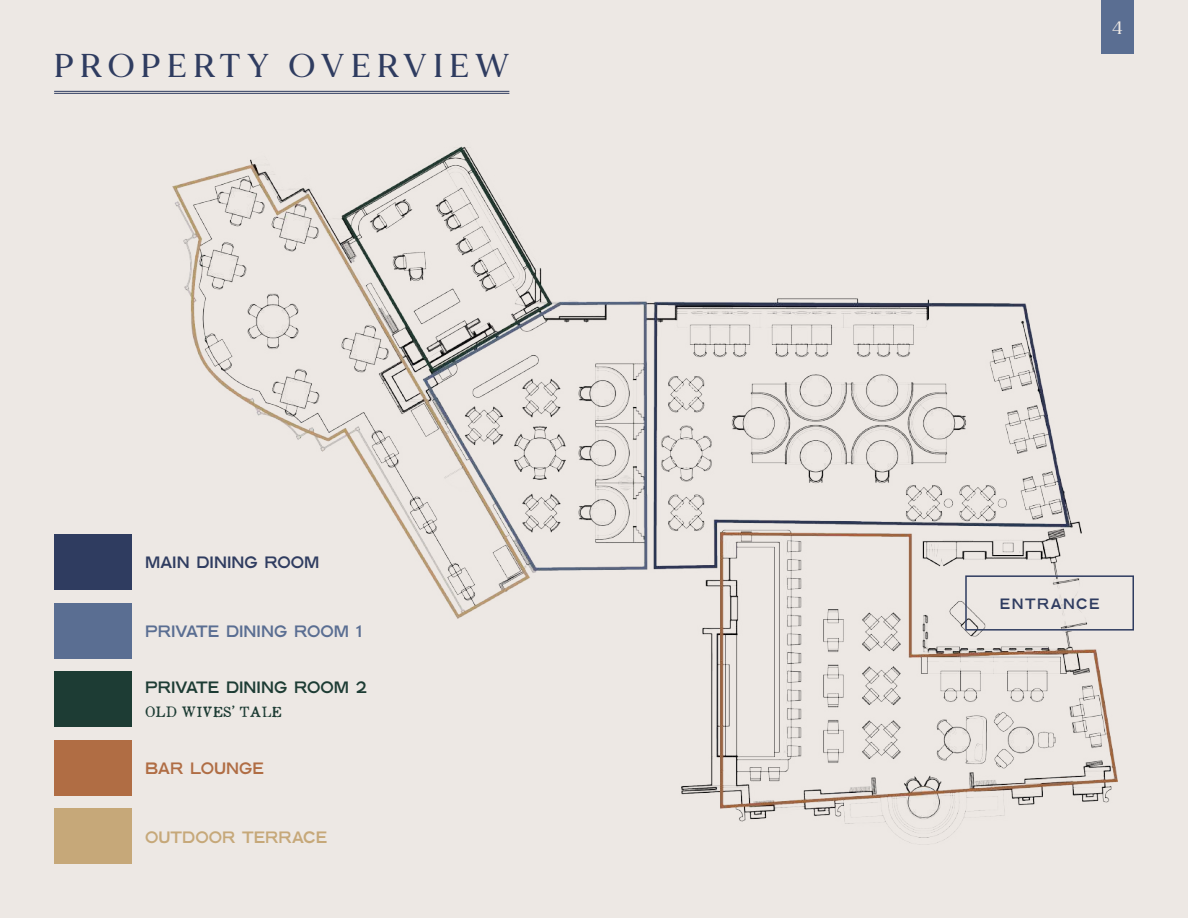
<style>
.page{position:relative;width:1188px;height:918px;background:#ede8e4}
.page>*{position:absolute;margin:0;border:0;box-sizing:border-box;transform-origin:0 0}
.t1{font:500 33px "MADE Mirage";letter-spacing:.2em;color:#2f3c60}
.t2{font:500 18px "MADE Mirage";color:#ede8e4}
.t3{font:16.5px "Hamburg Hand";color:#1d3c34}
.t4{font:16.5px "Hamburg Hand";color:#5a6e92}
.t5{font:16.5px "Hamburg Hand";color:#c6a879}
.t6{font:16.5px "Hamburg Hand";color:#2f3c60}
.t7{font:16.5px "Hamburg Hand";color:#b06d44}
.t8{font:900 15px "Appareo";color:#1d3c34}
.t9{font:15px "Hamburg Hand";color:#2f3c60}
</style>
<div class="page">
<div style="left:1102px;top:0;width:32px;height:54px;background:#5a6e92"></div>
<img style="left:173px;top:146px;width:945px;height:697px">
<hr style="left:54px;top:91px;width:455px;height:1px;background:#2f3c60">
<hr style="left:54px;top:93px;width:455px;height:1px;background:#2f3c60">
<div style="left:54px;top:809px;width:78px;height:55px;background:#c6a879"></div>
<div style="left:54px;top:672px;width:78px;height:55px;background:#1d3c34"></div>
<div style="left:54px;top:603px;width:78px;height:55px;background:#5a6e92"></div>
<div style="left:54px;top:534px;width:78px;height:56px;background:#2f3c60"></div>
<div style="left:54px;top:740px;width:78px;height:55px;background:#b06d44"></div>
<div style="left:965px;top:575px;width:169px;height:56px;border:2px solid #2f3c60"></div>
<h1 class="t1" style="left:54px;top:45px;width:457px">PROPERTY OVERVIEW</h1>
<p class="t6" style="left:145px;top:553px;width:176px">MAIN DINING ROOM</p>
<p class="t4" style="left:145px;top:622px;width:219px">PRIVATE DINING ROOM 1</p>
<p class="t3" style="left:145px;top:678px;width:224px">PRIVATE DINING ROOM 2</p>
<p class="t8" style="left:145px;top:702px;width:138px">OLD WIVES’ TALE</p>
<p class="t7" style="left:145px;top:759px;width:120px">BAR LOUNGE</p>
<p class="t5" style="left:145px;top:828px;width:184px">OUTDOOR TERRACE</p>
<p class="t2" style="left:1113px;top:16px;width:12px">4</p>
<p class="t9" style="left:1000px;top:595px;width:14px">ENTRANCE</p>
</div>
